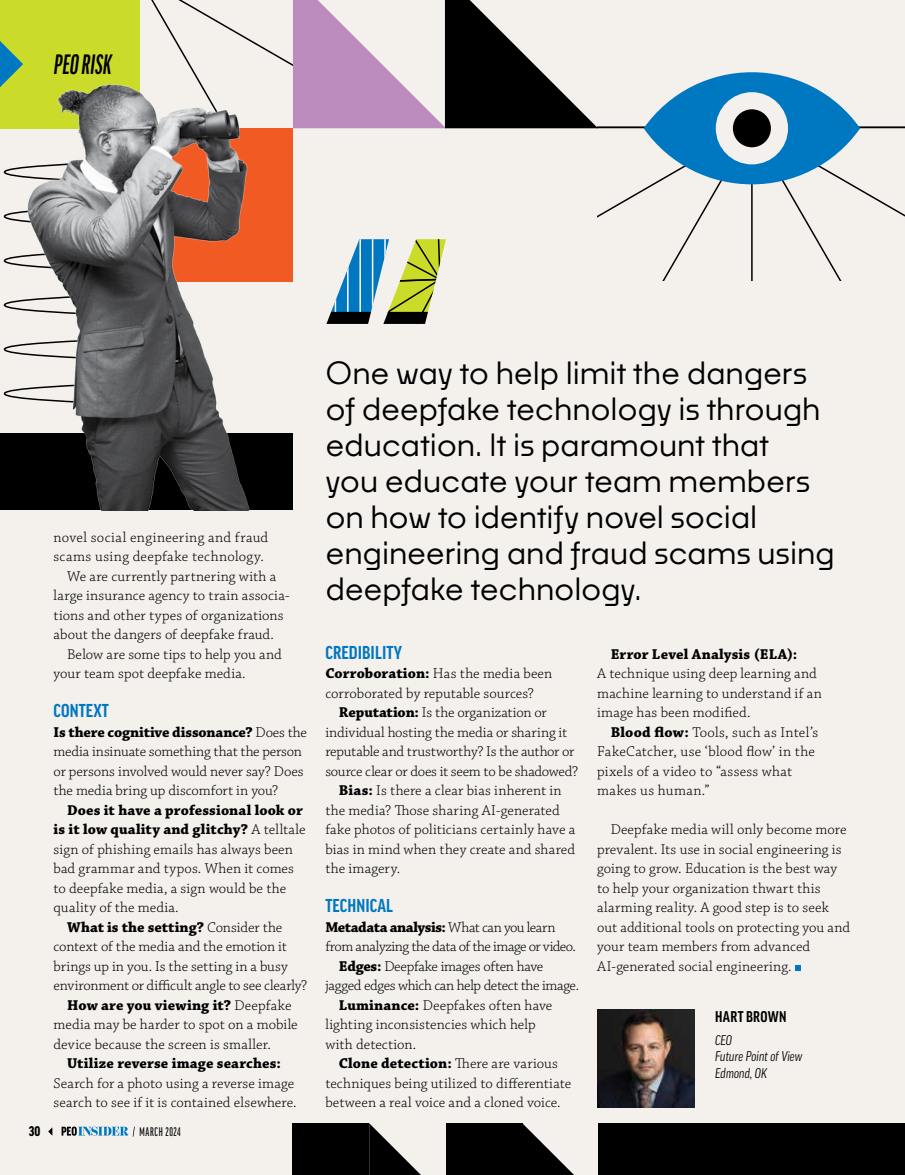
<style>
.page{position:relative;width:905px;height:1175px;background:#fff}
.page>*{position:absolute;margin:0;border:0;box-sizing:border-box;transform-origin:0 0}
.t1{font:500 30px/36px "Noka";letter-spacing:.015em;color:#000}
.t2{font:italic 700 27px "Good Pro Comp";letter-spacing:.01em;color:#000}
.t3{font:700 condensed 18px "Good Pro";letter-spacing:.005em;color:#0077c1}
.t4{font:300 15px/19.5px "Chaparral Pro";letter-spacing:.005em;color:#000}
.t5{font:700 15px "Chaparral Pro";letter-spacing:.005em;color:#000}
.t6{font:300 15px "Chaparral Pro";letter-spacing:-.02em;color:#000}
.t7{font:300 15px "Chaparral Pro";letter-spacing:-.025em;color:#000}
.t8{font:300 15px "Chaparral Pro";letter-spacing:-.015em;color:#000}
.t9{font:700 15px "Chaparral Pro";letter-spacing:-.03em;color:#000}
.t10{font:300 15px "Chaparral Pro";letter-spacing:.025em;color:#000}
.t11{font:700 condensed 15px "Good Pro";letter-spacing:.02em;color:#000}
.t12{font:italic condensed 13.5px/16.2px "Good Pro";letter-spacing:.005em;color:#000}
.t13{font:900 condensed 13.5px "Good Pro";color:#000}
.t14{font:500 12px "Good Pro Comp";letter-spacing:.06em;color:#000}
.s1{font-weight:700}
.s2{font-weight:300}
</style>
<div class="page">
<div style="left:0;top:0;width:904px;height:1174px;background:#f4f1ed"></div>
<svg style="left:369px;top:1123px;width:51px;height:51px"></svg>
<svg style="left:522px;top:1123px;width:51px;height:51px"></svg>
<div style="left:598px;top:1123px;width:306px;height:51px;background:#000"></div>
<div style="left:446px;top:1123px;width:76px;height:51px;background:#000"></div>
<div style="left:292px;top:1123px;width:77px;height:51px;background:#000"></div>
<img style="left:0;top:417px;width:293px;height:93px">
<svg style="left:48px;top:1128px;width:4px;height:7px"></svg>
<svg style="left:62px;top:1126px;width:73px;height:10px"></svg>
<svg style="left:0;top:0;width:904px;height:417px"></svg>
<svg style="left:795px;top:965px;width:5px;height:5px"></svg>
<img style="left:597px;top:1010px;width:98px;height:97px">
<h2 class="t2" style="left:54px;top:49px;width:59px">PEO RISK</h2>
<p class="t10" style="left:54px;top:529px;width:216px">novel social engineering and fraud</p>
<p class="t4" style="left:54px;top:547px;width:212px">scams using deepfake technology.</p>
<p class="t4" style="left:67px;top:567px;width:211px">We are currently partnering with a</p>
<p class="t4" style="left:54px;top:586px;width:237px">large insurance agency to train associa-</p>
<p class="t4" style="left:54px;top:606px;width:232px">tions and other types of organizations</p>
<p class="t4" style="left:54px;top:625px;width:222px">about the dangers of deepfake fraud.</p>
<p class="t4" style="left:67px;top:645px;width:216px">Below are some tips to help you and</p>
<p class="t4" style="left:54px;top:664px;width:194px">your team spot deepfake media.</p>
<p class="t3" style="left:54px;top:701px;width:57px">CONTEXT</p>
<p class="t4" style="left:54px;top:723px;width:255px"><span class="s1">Is there cognitive dissonance?</span> Does the media insinuate something that the person or persons involved would never say? Does the media bring up discomfort in you?</p>
<p class="t5" style="left:67px;top:801px;width:237px">Does it have a professional look or</p>
<p class="t5" style="left:54px;top:820px;width:254px">is it low quality and glitchy? <span class="s2">A telltale</span></p>
<p class="t4" style="left:54px;top:840px;width:241px">sign of phishing emails has always been</p>
<p class="t4" style="left:54px;top:859px;width:242px">bad grammar and typos. When it comes</p>
<p class="t4" style="left:54px;top:879px;width:234px">to deepfake media, a sign would be the</p>
<p class="t4" style="left:54px;top:898px;width:127px">quality of the media.</p>
<p class="t5" style="left:67px;top:918px;width:217px">What is the setting? <span class="s2">Consider the</span></p>
<p class="t8" style="left:54px;top:938px;width:235px">context of the media and the emotion it</p>
<p class="t4" style="left:54px;top:957px;width:236px">brings up in you. Is the setting in a busy</p>
<p class="t4" style="left:54px;top:976px;width:255px">environment or difficult angle to see clearly?</p>
<p class="t5" style="left:67px;top:996px;width:226px">How are you viewing it? <span class="s2">Deepfake</span></p>
<p class="t4" style="left:54px;top:1015px;width:246px">media may be harder to spot on a mobile</p>
<p class="t4" style="left:54px;top:1035px;width:219px">device because the screen is smaller.</p>
<p class="t5" style="left:67px;top:1054px;width:215px">Utilize reverse image searches:</p>
<p class="t4" style="left:54px;top:1074px;width:244px">Search for a photo using a reverse image search to see if it is contained elsewhere.</p>
<p class="t13" style="left:29px;top:1123px;width:13px">30</p>
<p class="t14" style="left:139px;top:1124px;width:43px">MARCH 2024</p>
<h1 class="t1" style="left:326px;top:354px;width:510px">One way to help limit the dangers of deepfake technology is through education. It is paramount that<br>you educate your team members on how to identify novel social engineering and fraud scams using deepfake technology.</h1>
<p class="t3" style="left:325px;top:642px;width:78px">CREDIBILITY</p>
<p class="t4" style="left:325px;top:664px;width:228px"><span class="s1">Corroboration:</span> Has the media been corroborated by reputable sources?</p>
<p class="t4" style="left:339px;top:703px;width:209px"><span class="s1">Reputation:</span> Is the organization or</p>
<p class="t4" style="left:325px;top:723px;width:243px">individual hosting the media or sharing it</p>
<p class="t6" style="left:325px;top:743px;width:251px">reputable and trustworthy? Is the author or</p>
<p class="t6" style="left:325px;top:763px;width:254px">source clear or does it seem to be shadowed?</p>
<p class="t4" style="left:339px;top:781px;width:224px"><span class="s1">Bias:</span> Is there a clear bias inherent in</p>
<p class="t4" style="left:325px;top:801px;width:236px">the media? Those sharing AI-generated</p>
<p class="t4" style="left:325px;top:820px;width:251px">fake photos of politicians certainly have a</p>
<p class="t4" style="left:325px;top:840px;width:251px">bias in mind when they create and shared</p>
<p class="t4" style="left:325px;top:859px;width:76px">the imagery.</p>
<p class="t3" style="left:325px;top:896px;width:69px">TECHNICAL</p>
<p class="t9" style="left:325px;top:918px;width:232px">Metadata analysis: <span class="s2">What can you learn</span></p>
<p class="t7" style="left:325px;top:938px;width:252px">from analyzing the data of the image or video.</p>
<p class="t6" style="left:339px;top:958px;width:206px"><span class="s1">Edges:</span> Deepfake images often have</p>
<p class="t7" style="left:325px;top:977px;width:255px">jagged edges which can help detect the image.</p>
<p class="t4" style="left:339px;top:996px;width:215px"><span class="s1">Luminance:</span> Deepfakes often have</p>
<p class="t4" style="left:325px;top:1015px;width:212px">lighting inconsistencies which help</p>
<p class="t4" style="left:325px;top:1035px;width:92px">with detection.</p>
<p class="t5" style="left:339px;top:1054px;width:221px">Clone detection: <span class="s2">There are various</span></p>
<p class="t4" style="left:325px;top:1074px;width:247px">techniques being utilized to differentiate</p>
<p class="t4" style="left:325px;top:1093px;width:237px">between a real voice and a cloned voice.</p>
<p class="t5" style="left:610px;top:645px;width:188px">Error Level Analysis (ELA):</p>
<p class="t4" style="left:597px;top:664px;width:226px">A technique using deep learning and machine learning to understand if an image has been modified.</p>
<p class="t4" style="left:597px;top:723px;width:223px;text-indent:14px"><span class="s1">Blood flow:</span> Tools, such as Intel’s<br>FakeCatcher, use ‘blood flow’ in the pixels of a video to “assess what makes us human.”</p>
<p class="t4" style="left:597px;top:820px;width:254px;text-indent:14px">Deepfake media will only become more prevalent. Its use in social engineering is going to grow. Education is the best way to help your organization thwart this alarming reality. A good step is to seek out additional tools on protecting you and your team members from advanced AI-generated social engineering.</p>
<p class="t11" style="left:715px;top:1008px;width:73px">HART BROWN</p>
<p class="t12" style="left:715px;top:1032px;width:89px">CEO<br>Future Point of View<br>Edmond, OK</p>
</div>
